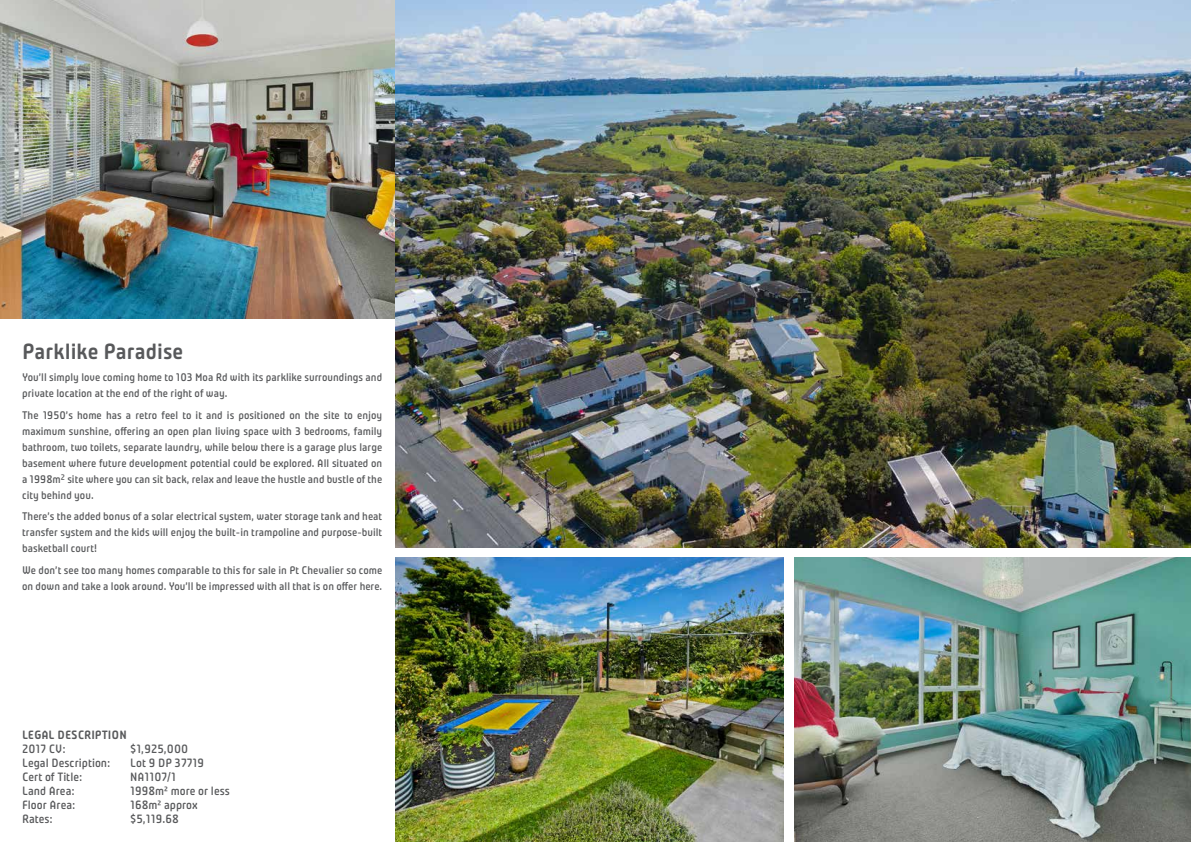
<style>
.page{position:relative;width:1191px;height:842px;background:#fff}
.page>*{position:absolute;margin:0;border:0;box-sizing:border-box;transform-origin:0 0}
.t1{font:700 22px "Plau";color:#58595b}
.t2{font:500 12px "Plau";color:#58595b}
.t3{font:700 12px "Plau";color:#58595b}
.t4{font:500 11px/16px "Plau";color:#58595b}
</style>
<div class="page">
<img style="left:395px;top:557px;width:388px;height:285px">
<img style="left:794px;top:557px;width:397px;height:285px">
<img style="left:395px;top:0;width:796px;height:547px">
<img style="left:0;top:0;width:394px;height:318px">
<h1 class="t1" style="left:22px;top:339px;width:163px">Parklike Paradise</h1>
<p class="t4" style="left:22px;top:369px;width:361px">You’ll simply love coming home to 103 Moa Rd with its parklike surroundings and private location at the end of the right of way.</p>
<p class="t4" style="left:22px;top:407px;width:362px;text-align:justify">The 1950’s home has a retro feel to it and is positioned on the site to enjoy maximum sunshine, offering an open plan living space with 3 bedrooms, family bathroom, two toilets, separate laundry, while below there is a garage plus large basement where future development potential could be explored. All situated on a 1998m<sup>2</sup> site where you can sit back, relax and leave the hustle and bustle of the city behind you.</p>
<p class="t4" style="left:22px;top:508px;width:362px;text-align:justify">There’s the added bonus of a solar electrical system, water storage tank and heat transfer system and the kids will enjoy the built-in trampoline and purpose-built basketball court!</p>
<p class="t4" style="left:22px;top:562px;width:362px">We don’t see too many homes comparable to this for sale in Pt Chevalier so come on down and take a look around. You’ll be impressed with all that is on offer here.</p>
<p class="t3" style="left:22px;top:727px;width:106px">LEGAL DESCRIPTION</p>
<p class="t2" style="left:22px;top:741px;width:45px">2017 CV:</p>
<p class="t2" style="left:130px;top:741px;width:60px">$1,925,000</p>
<p class="t2" style="left:22px;top:755px;width:90px">Legal Description:</p>
<p class="t2" style="left:130px;top:755px;width:76px">Lot 9 DP 37719</p>
<p class="t2" style="left:22px;top:769px;width:62px">Cert of Title:</p>
<p class="t2" style="left:130px;top:769px;width:47px">NA1107/1</p>
<p class="t2" style="left:22px;top:783px;width:54px">Land Area:</p>
<p class="t2" style="left:130px;top:783px;width:101px">1998m2 more or less</p>
<p class="t2" style="left:22px;top:797px;width:55px">Floor Area:</p>
<p class="t2" style="left:130px;top:797px;width:69px">168m2 approx</p>
<p class="t2" style="left:22px;top:811px;width:32px">Rates:</p>
<p class="t2" style="left:130px;top:811px;width:50px">$5,119.68</p>
</div>
